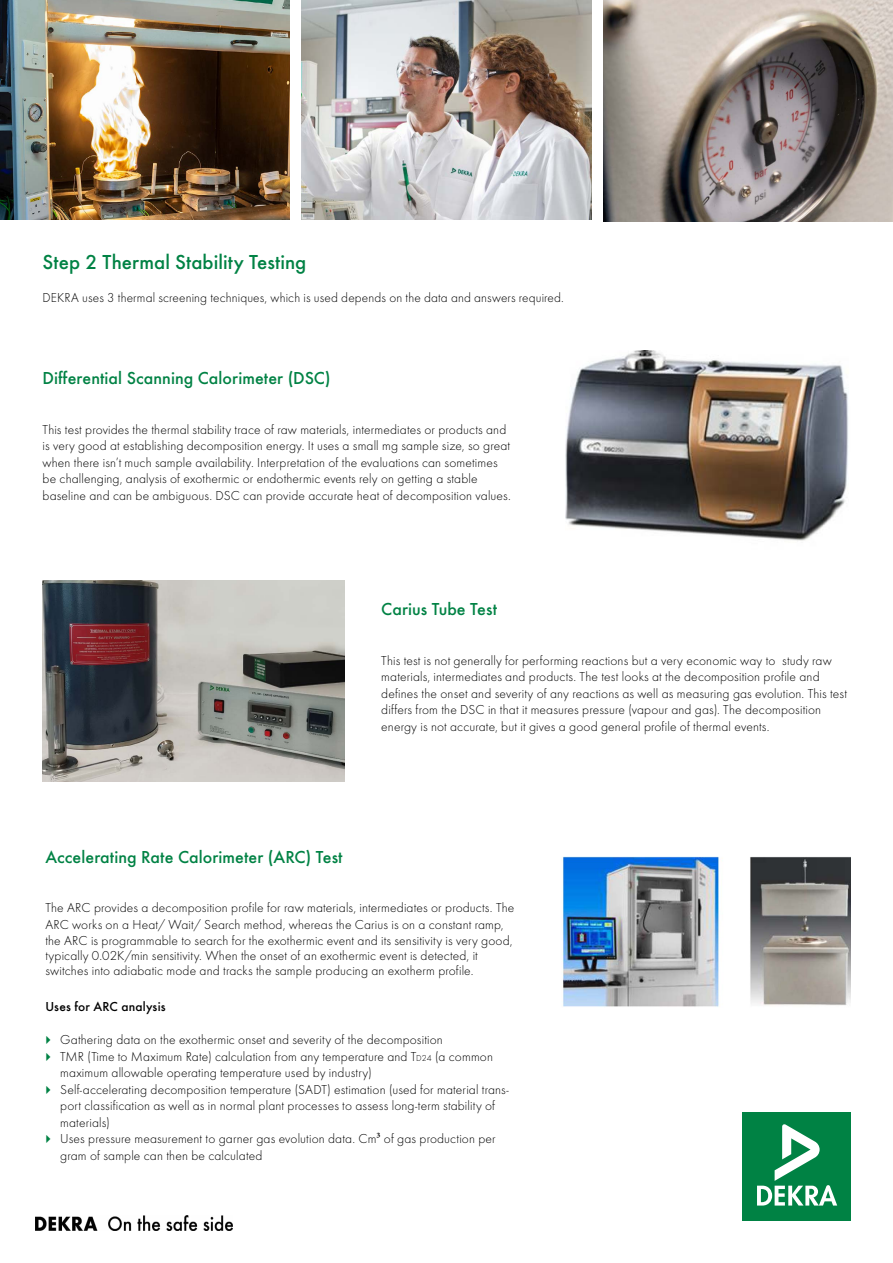
<style>
.page{position:relative;width:893px;height:1263px;background:#fff}
.page>*{position:absolute;margin:0;border:0;box-sizing:border-box;transform-origin:0 0}
.t1{font:500 21px "Futura";letter-spacing:.005em;color:#008244}
.t2{font:500 18px "Futura";letter-spacing:.005em;color:#008244}
.t3{font:300 13.5px/16.5px "Futura";letter-spacing:.01em;color:#000}
.t4{font:500 13.5px "Futura";letter-spacing:.015em;color:#000}
.s1{font-size:9px}
.s2{font-family:"Minion Pro";font-weight:400}
</style>
<div class="page">
<img style="left:0;top:0;width:289px;height:219px">
<img style="left:302px;top:0;width:289px;height:219px">
<img style="left:604px;top:0;width:289px;height:222px">
<div style="left:742px;top:1112px;width:108px;height:108px;background:#008244"></div>
<svg style="left:757px;top:1124px;width:80px;height:81px"></svg>
<img style="left:566px;top:350px;width:282px;height:191px">
<img style="left:43px;top:580px;width:301px;height:202px">
<img style="left:35px;top:1215px;width:198px;height:15px">
<img style="left:562px;top:856px;width:288px;height:151px">
<h1 class="t1" style="left:43px;top:246px;width:265px">Step 2 Thermal Stability Testing</h1>
<p class="t3" style="left:43px;top:288px;width:523px">DEKRA uses 3 thermal screening techniques, which is used depends on the data and answers required.</p>
<h2 class="t2" style="left:43px;top:364px;width:290px">Differential Scanning Calorimeter (DSC)</h2>
<p class="t3" style="left:43px;top:420px;width:470px">This test provides the thermal stability trace of raw materials, intermediates or products and is very good at establishing decomposition energy. It uses a small mg sample size, so great when there isn’t much sample availability. Interpretation of the evaluations can sometimes be challenging, analysis of exothermic or endothermic events rely on getting a stable baseline and can be ambiguous. DSC can provide accurate heat of decomposition values.</p>
<h2 class="t2" style="left:381px;top:595px;width:117px">Carius Tube Test</h2>
<p class="t3" style="left:381px;top:651px;width:467px">This test is not generally for performing reactions but a very economic way to study raw materials, intermediates and products. The test looks at the decomposition profile and defines the onset and severity of any reactions as well as measuring gas evolution. This test differs from the DSC in that it measures pressure (vapour and gas). The decomposition energy is not accurate, but it gives a good general profile of thermal events.</p>
<h2 class="t2" style="left:45px;top:843px;width:299px">Accelerating Rate Calorimeter (ARC) Test</h2>
<p class="t3" style="left:45px;top:899px;width:471px">The ARC provides a decomposition profile for raw materials, intermediates or products. The<br>ARC works on a Heat/ Wait/ Search method, whereas the Carius is on a constant ramp, the ARC is programmable to search for the exothermic event and its sensitivity is very good,</p>
<p class="t3" style="left:45px;top:948px;width:434px;line-height:15px">typically 0.02K/min sensitivity. When the onset of an exothermic event is detected, it switches into adiabatic mode and tracks the sample producing an exotherm profile.</p>
<p class="t4" style="left:45px;top:996px;width:122px">Uses for ARC analysis</p>
<p class="t3" style="left:60px;top:1031px;width:450px">Gathering data on the exothermic onset and severity of the decomposition<br>TMR (Time to Maximum Rate) calculation from any temperature and T<span class="s1">D24</span> (a common maximum allowable operating temperature used by industry)<br>Self-accelerating decomposition temperature (SADT) estimation (used for material trans&shy;port classification as well as in normal plant processes to assess long-term stability of materials)<br>Uses pressure measurement to garner gas evolution data. Cm<span class="s2">3</span> of gas production per gram of sample can then be calculated</p>
</div>
